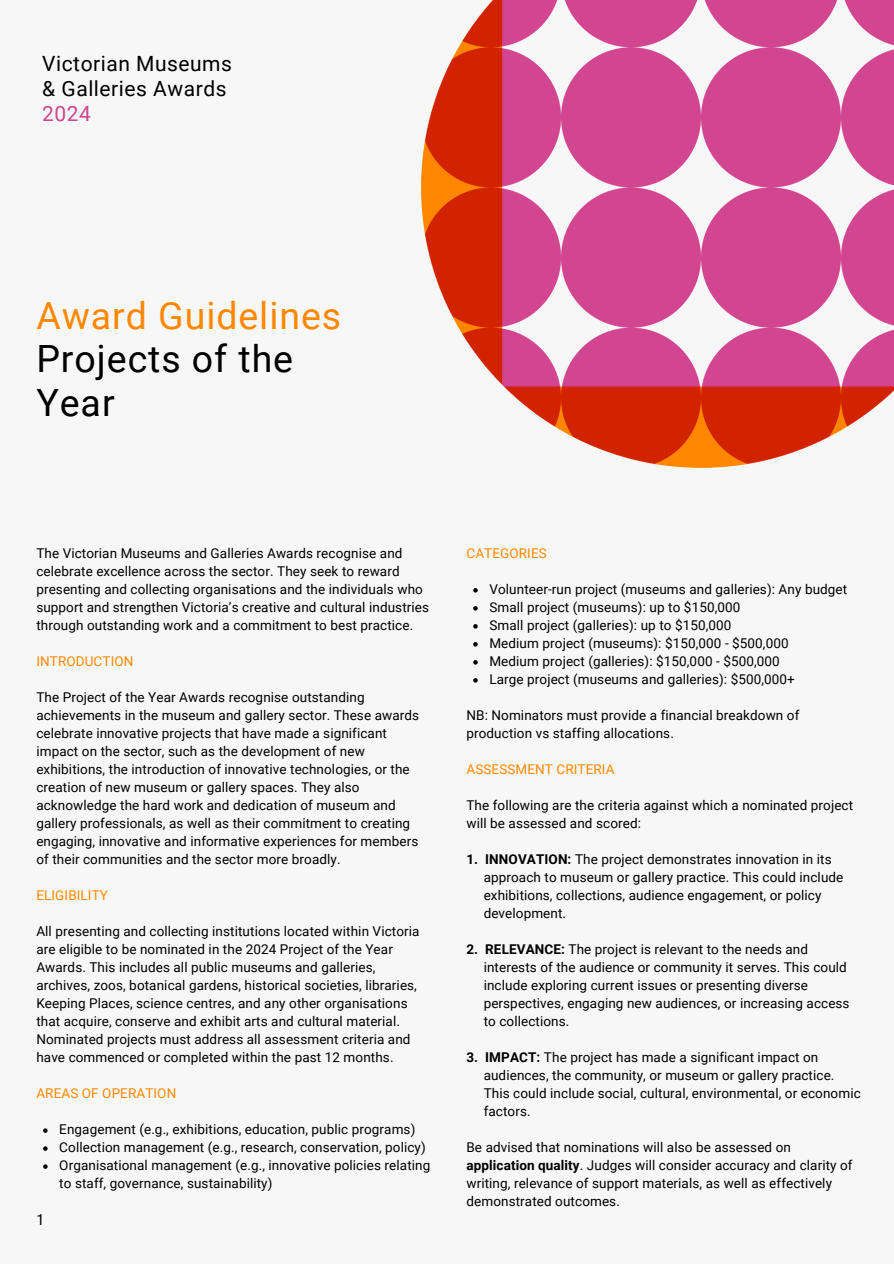
<style>
.page{position:relative;width:894px;height:1264px;background:#fff}
.page>*{position:absolute;margin:0;border:0;box-sizing:border-box;transform-origin:0 0}
.t1{font:37.5px/43.8px "Roboto";letter-spacing:.025em;color:#000}
.t2{font:21px/24.8px "Roboto";letter-spacing:.025em;color:#000}
.t3{font:15px "Suisse Intl";color:#000}
.t4{font:13.5px/18px "Roboto";letter-spacing:.01em;color:#000}
.t5{font:13.5px "Roboto";letter-spacing:.01em;color:#f80}
.s1{color:#cd4490}
.s2{color:#f80}
.s3{font-weight:700}
</style>
<div class="page">
<div style="left:0;top:0;width:893px;height:1263px;background:#f7f7f7"></div>
<img style="left:421px;top:0;width:472px;height:468px">
<svg style="left:43px;top:1128px;width:5px;height:4px"></svg>
<svg style="left:43px;top:1146px;width:5px;height:4px"></svg>
<svg style="left:43px;top:1164px;width:5px;height:4px"></svg>
<svg style="left:473px;top:588px;width:4px;height:4px"></svg>
<svg style="left:473px;top:606px;width:4px;height:4px"></svg>
<svg style="left:473px;top:624px;width:4px;height:4px"></svg>
<svg style="left:473px;top:642px;width:4px;height:4px"></svg>
<svg style="left:473px;top:660px;width:4px;height:4px"></svg>
<svg style="left:473px;top:678px;width:4px;height:4px"></svg>
<h2 class="t2" style="left:42px;top:52px;width:191px">Victorian Museums &amp; Galleries Awards<br><span class="s1">2024</span></h2>
<h1 class="t1" style="left:36px;top:294px;width:306px"><span class="s2">Award Guidelines<br></span>Projects of the<br>Year</h1>
<p class="t4" style="left:36px;top:544px;width:394px">The Victorian Museums and Galleries Awards recognise and celebrate excellence across the sector. They seek to reward presenting and collecting organisations and the individuals who support and strengthen Victoria’s creative and cultural industries through outstanding work and a commitment to best practice.</p>
<h3 class="t5" style="left:36px;top:653px;width:98px">INTRODUCTION</h3>
<p class="t4" style="left:36px;top:688px;width:384px">The Project of the Year Awards recognise outstanding achievements in the museum and gallery sector. These awards celebrate innovative projects that have made a significant impact on the sector, such as the development of new exhibitions, the introduction of innovative technologies, or the creation of new museum or gallery spaces. They also acknowledge the hard work and dedication of museum and gallery professionals, as well as their commitment to creating engaging, innovative and informative experiences for members of their communities and the sector more broadly.</p>
<h3 class="t5" style="left:36px;top:887px;width:73px">ELIGIBILITY</h3>
<p class="t4" style="left:36px;top:922px;width:384px">All presenting and collecting institutions located within Victoria are eligible to be nominated in the 2024 Project of the Year Awards. This includes all public museums and galleries, archives, zoos, botanical gardens, historical societies, libraries, Keeping Places, science centres, and any other organisations that acquire, conserve and exhibit arts and cultural material.<br>Nominated projects must address all assessment criteria and have commenced or completed within the past 12 months.</p>
<h3 class="t5" style="left:36px;top:1085px;width:141px">AREAS OF OPERATION</h3>
<p class="t4" style="left:59px;top:1120px;width:357px">Engagement (e.g., exhibitions, education, public programs)</p>
<p class="t4" style="left:59px;top:1138px;width:368px">Collection management (e.g., research, conservation, policy)</p>
<p class="t4" style="left:59px;top:1156px;width:372px">Organisational management (e.g., innovative policies relating to staff, governance, sustainability)</p>
<p class="t3" style="left:38px;top:1213px;width:7px">1</p>
<p class="t5" style="left:466px;top:545px;width:82px">CATEGORIES</p>
<h3 class="t4" style="left:489px;top:580px;width:359px">Volunteer-run project (museums and galleries): Any budget</h3>
<p class="t4" style="left:489px;top:598px;width:252px">Small project (museums): up to $150,000</p>
<p class="t4" style="left:489px;top:616px;width:243px">Small project (galleries): up to $150,000</p>
<p class="t4" style="left:489px;top:634px;width:301px">Medium project (museums): $150,000 - $500,000</p>
<p class="t4" style="left:489px;top:652px;width:292px">Medium project (galleries): $150,000 - $500,000</p>
<p class="t4" style="left:489px;top:670px;width:307px">Large project (museums and galleries): $500,000+</p>
<p class="t4" style="left:466px;top:706px;width:334px">NB: Nominators must provide a financial breakdown of production vs staffing allocations.</p>
<p class="t5" style="left:466px;top:761px;width:149px">ASSESSMENT CRITERIA</p>
<h3 class="t4" style="left:466px;top:796px;width:388px">The following are the criteria against which a nominated project will be assessed and scored:</h3>
<p class="t4" style="left:466px;top:850px;width:366px"><span class="s3">1. INNOVATION:</span> The project demonstrates innovation in its</p>
<p class="t4" style="left:483px;top:868px;width:361px">approach to museum or gallery practice. This could include</p>
<p class="t4" style="left:483px;top:886px;width:339px">exhibitions, collections, audience engagement, or policy</p>
<p class="t4" style="left:483px;top:904px;width:84px">development.</p>
<p class="t4" style="left:466px;top:940px;width:343px"><span class="s3">2. RELEVANCE:</span> The project is relevant to the needs and</p>
<p class="t4" style="left:483px;top:958px;width:364px">interests of the audience or community it serves. This could</p>
<p class="t4" style="left:483px;top:976px;width:326px">include exploring current issues or presenting diverse</p>
<p class="t4" style="left:483px;top:994px;width:367px">perspectives, engaging new audiences, or increasing access</p>
<p class="t4" style="left:483px;top:1012px;width:87px">to collections.</p>
<p class="t4" style="left:466px;top:1048px;width:353px"><span class="s3">3. IMPACT:</span> The project has made a significant impact on</p>
<p class="t4" style="left:483px;top:1066px;width:352px">audiences, the community, or museum or gallery practice.</p>
<p class="t4" style="left:483px;top:1084px;width:378px">This could include social, cultural, environmental, or economic</p>
<p class="t4" style="left:483px;top:1102px;width:48px">factors.</p>
<p class="t4" style="left:466px;top:1138px;width:387px">Be advised that nominations will also be assessed on <span class="s3">application quality</span>. Judges will consider accuracy and clarity of writing, relevance of support materials, as well as effectively demonstrated outcomes.</p>
</div>
